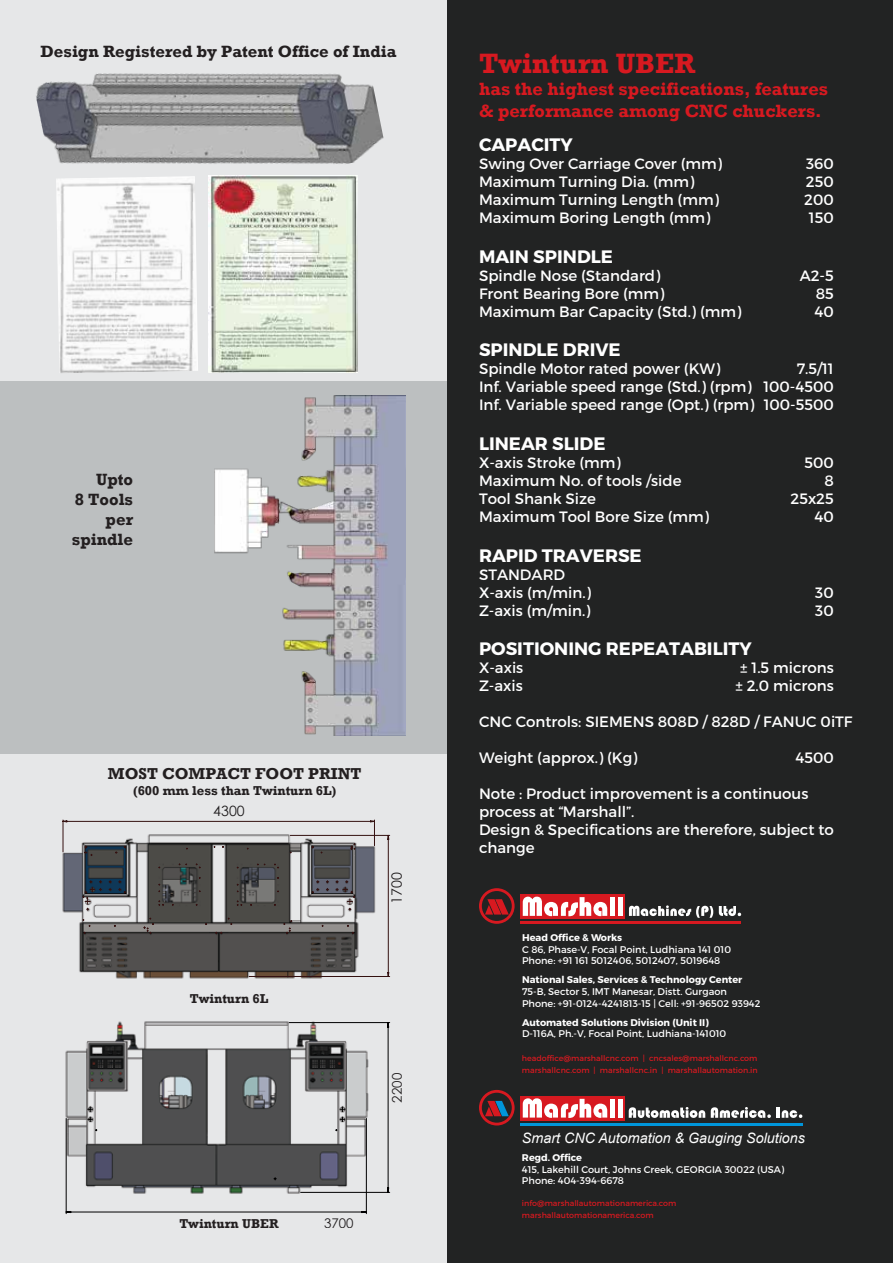
<style>
.page{position:relative;width:893px;height:1263px;background:#fff}
.page>*{position:absolute;margin:0;border:0;box-sizing:border-box;transform-origin:0 0}
.t1{font:700 28.65px "Rockwell";color:#d71920}
.t2{font:700 18.15px/21.9px "Rockwell";color:#d71920}
.t3{font:700 18px "Montserrat";color:#fff}
.t4{font:700 16.65px/20.1px "Rockwell";color:#231f20;text-align:right}
.t5{font:700 16.2px "Rockwell";color:#231f20}
.t6{font:15px/18px "Montserrat";color:#fff}
.t7{font:italic 14.25px "Arial";color:#fff}
.t8{font:14.25px "Century Gothic";color:#231f20}
.t9{font:13.35px "Century Gothic";color:#231f20}
.t10{font:700 13.2px "Rockwell";color:#231f20}
.t11{font:9.75px/11.7px "Montserrat";color:#fff}
.t12{font:700 9.75px "Montserrat";color:#fff}
.t13{font:7.95px/11.9px "Montserrat";color:#d71920}
</style>
<div class="page">
<div style="left:446px;top:0;width:447px;height:1263px;background:#222323"></div>
<div style="left:0;top:0;width:446px;height:1263px;background:#e6e7e8"></div>
<div style="left:0;top:381px;width:446px;height:373px;background:#bcbfc0"></div>
<svg style="left:629px;top:905px;width:84px;height:13px"></svg>
<svg style="left:719px;top:906px;width:22px;height:10px"></svg>
<hr style="left:520px;top:921px;width:221px;height:3px;background:#d71920">
<svg style="left:479px;top:888px;width:36px;height:36px"></svg>
<div style="left:520px;top:894px;width:105px;height:24px;background:#d71920"></div>
<svg style="left:523px;top:897px;width:84px;height:19px"></svg>
<div style="left:610px;top:897px;width:5px;height:19px;background:#fff"></div>
<div style="left:618px;top:897px;width:5px;height:19px;background:#fff"></div>
<hr style="left:520px;top:1123px;width:283px;height:2px;background:#0095da">
<svg style="left:479px;top:1090px;width:36px;height:35px"></svg>
<div style="left:520px;top:1096px;width:105px;height:24px;background:#d71920"></div>
<svg style="left:523px;top:1098px;width:84px;height:20px"></svg>
<div style="left:610px;top:1099px;width:5px;height:18px;background:#fff"></div>
<div style="left:618px;top:1099px;width:5px;height:18px;background:#fff"></div>
<svg style="left:629px;top:1107px;width:76px;height:11px"></svg>
<svg style="left:711px;top:1107px;width:60px;height:11px"></svg>
<svg style="left:777px;top:1107px;width:25px;height:11px"></svg>
<img style="left:36px;top:73px;width:348px;height:103px">
<img style="left:56px;top:176px;width:142px;height:197px">
<img style="left:208px;top:176px;width:150px;height:196px">
<svg style="left:66px;top:1022px;width:324px;height:192px"></svg>
<svg style="left:63px;top:820px;width:327px;height:157px"></svg>
<img style="left:215px;top:395px;width:190px;height:341px">
<p class="t4" style="left:41px;top:42px;width:357px">Design Registered by Patent Office of India</p>
<p class="t4" style="left:72px;top:469px;width:63px">Upto<br>8 Tools per spindle</p>
<p class="t5" style="left:108px;top:764px;width:255px">MOST COMPACT FOOT PRINT</p>
<p class="t10" style="left:133px;top:783px;width:205px">(600 mm less than Twinturn 6L)</p>
<p class="t8" style="left:213px;top:802px;width:33px">4300</p>
<p class="t10" style="left:190px;top:991px;width:80px">Twinturn 6L</p>
<p class="t8" style="left:388px;top:903px;width:33px;rotate:-90deg">1700</p>
<p class="t9" style="left:389px;top:1102px;width:31px;rotate:-90deg">2200</p>
<p class="t10" style="left:179px;top:1215px;width:101px">Twinturn UBER</p>
<p class="t9" style="left:324px;top:1214px;width:31px">3700</p>
<h1 class="t1" style="left:479px;top:46px;width:218px">Twinturn UBER</h1>
<p class="t2" style="left:479px;top:78px;width:351px">has the highest specifications, features &amp; performance among CNC chuckers.</p>
<p class="t3" style="left:479px;top:134px;width:95px">CAPACITY</p>
<p class="t6" style="left:479px;top:155px;width:244px">Swing Over Carriage Cover (mm)</p>
<p class="t6" style="left:806px;top:155px;width:29px">360</p>
<p class="t6" style="left:479px;top:173px;width:217px">Maximum Turning Dia. (mm)</p>
<p class="t6" style="left:806px;top:173px;width:29px">250</p>
<p class="t6" style="left:479px;top:191px;width:241px">Maximum Turning Length (mm)</p>
<p class="t6" style="left:804px;top:191px;width:31px">200</p>
<p class="t6" style="left:479px;top:209px;width:233px">Maximum Boring Length (mm)</p>
<p class="t6" style="left:809px;top:209px;width:26px">150</p>
<p class="t3" style="left:479px;top:245px;width:136px">MAIN SPINDLE</p>
<p class="t6" style="left:479px;top:266px;width:183px">Spindle Nose (Standard)</p>
<p class="t6" style="left:800px;top:266px;width:36px">A2-5</p>
<p class="t6" style="left:479px;top:284px;width:187px">Front Bearing Bore (mm)</p>
<p class="t6" style="left:816px;top:284px;width:20px">85</p>
<p class="t6" style="left:479px;top:302px;width:264px">Maximum Bar Capacity (Std.) (mm)</p>
<p class="t6" style="left:814px;top:302px;width:21px">40</p>
<p class="t3" style="left:479px;top:339px;width:143px">SPINDLE DRIVE</p>
<p class="t6" style="left:479px;top:360px;width:243px">Spindle Motor rated power (KW)</p>
<p class="t6" style="left:479px;top:360px;width:356px;text-align:justify;text-indent:318px">7.5/11<br>Inf. Variable speed range (Std.) (rpm) 100-4500<br>Inf. Variable speed range (Opt.) (rpm) 100-5500</p>
<p class="t3" style="left:479px;top:432px;width:128px">LINEAR SLIDE</p>
<p class="t6" style="left:479px;top:454px;width:143px">X-axis Stroke (mm)</p>
<p class="t6" style="left:804px;top:454px;width:31px">500</p>
<p class="t6" style="left:479px;top:472px;width:204px">Maximum No. of tools /side</p>
<p class="t6" style="left:824px;top:472px;width:11px">8</p>
<p class="t6" style="left:479px;top:490px;width:119px">Tool Shank Size</p>
<p class="t6" style="left:790px;top:490px;width:45px">25x25</p>
<p class="t6" style="left:479px;top:508px;width:232px">Maximum Tool Bore Size (mm)</p>
<p class="t6" style="left:814px;top:508px;width:21px">40</p>
<p class="t3" style="left:479px;top:544px;width:164px">RAPID TRAVERSE</p>
<p class="t6" style="left:479px;top:565px;width:113px">STANDARD<br>X-axis (m/min.)</p>
<p class="t6" style="left:815px;top:583px;width:20px">30</p>
<p class="t6" style="left:479px;top:601px;width:113px">Z-axis (m/min.)</p>
<p class="t6" style="left:815px;top:601px;width:20px">30</p>
<p class="t3" style="left:479px;top:638px;width:274px">POSITIONING REPEATABILITY</p>
<p class="t6" style="left:479px;top:659px;width:46px">X-axis</p>
<p class="t6" style="left:740px;top:659px;width:95px">± 1.5 microns</p>
<p class="t6" style="left:479px;top:677px;width:45px">Z-axis</p>
<p class="t6" style="left:735px;top:677px;width:100px">± 2.0 microns</p>
<p class="t6" style="left:479px;top:713px;width:375px">CNC Controls: SIEMENS 808D / 828D / FANUC 0iTF</p>
<p class="t6" style="left:479px;top:749px;width:160px">Weight (approx.) (Kg)</p>
<p class="t6" style="left:795px;top:749px;width:40px">4500</p>
<p class="t6" style="left:479px;top:785px;width:356px">Note : Product improvement is a continuous process at “Marshall”.<br>Design &amp; Specifications are therefore, subject to change</p>
<p class="t12" style="left:522px;top:931px;width:102px">Head Office &amp; Works</p>
<p class="t11" style="left:522px;top:943px;width:211px">C 86, Phase-V, Focal Point, Ludhiana 141 010<br>Phone: +91 161 5012406, 5012407, 5019648</p>
<p class="t12" style="left:522px;top:974px;width:222px">National Sales, Services &amp; Technology Center</p>
<p class="t11" style="left:522px;top:985px;width:240px">75-B, Sector 5, IMT Manesar, Distt. Gurgaon<br>Phone: +91-0124-4241813-15 | Cell: +91-96502 93942</p>
<p class="t12" style="left:522px;top:1016px;width:188px">Automated Solutions Division (Unit II)</p>
<p class="t11" style="left:522px;top:1028px;width:206px">D-116A, Ph.-V, Focal Point, Ludhiana-141010</p>
<p class="t13" style="left:522px;top:1052px;width:237px">headoffice@marshallcnc.com | cncsales@marshallcnc.com marshallcnc.com | marshallcnc.in | marshallautomation.in</p>
<p class="t7" style="left:522px;top:1128px;width:284px">Smart CNC Automation &amp; Gauging Solutions</p>
<p class="t12" style="left:522px;top:1152px;width:62px">Regd. Office</p>
<p class="t11" style="left:522px;top:1163px;width:264px">415, Lakehill Court, Johns Creek, GEORGIA 30022 (USA)<br>Phone: 404-394-6678</p>
<p class="t13" style="left:522px;top:1197px;width:156px">info@marshallautomationamerica.com marshallautomationamerica.com</p>
</div>
